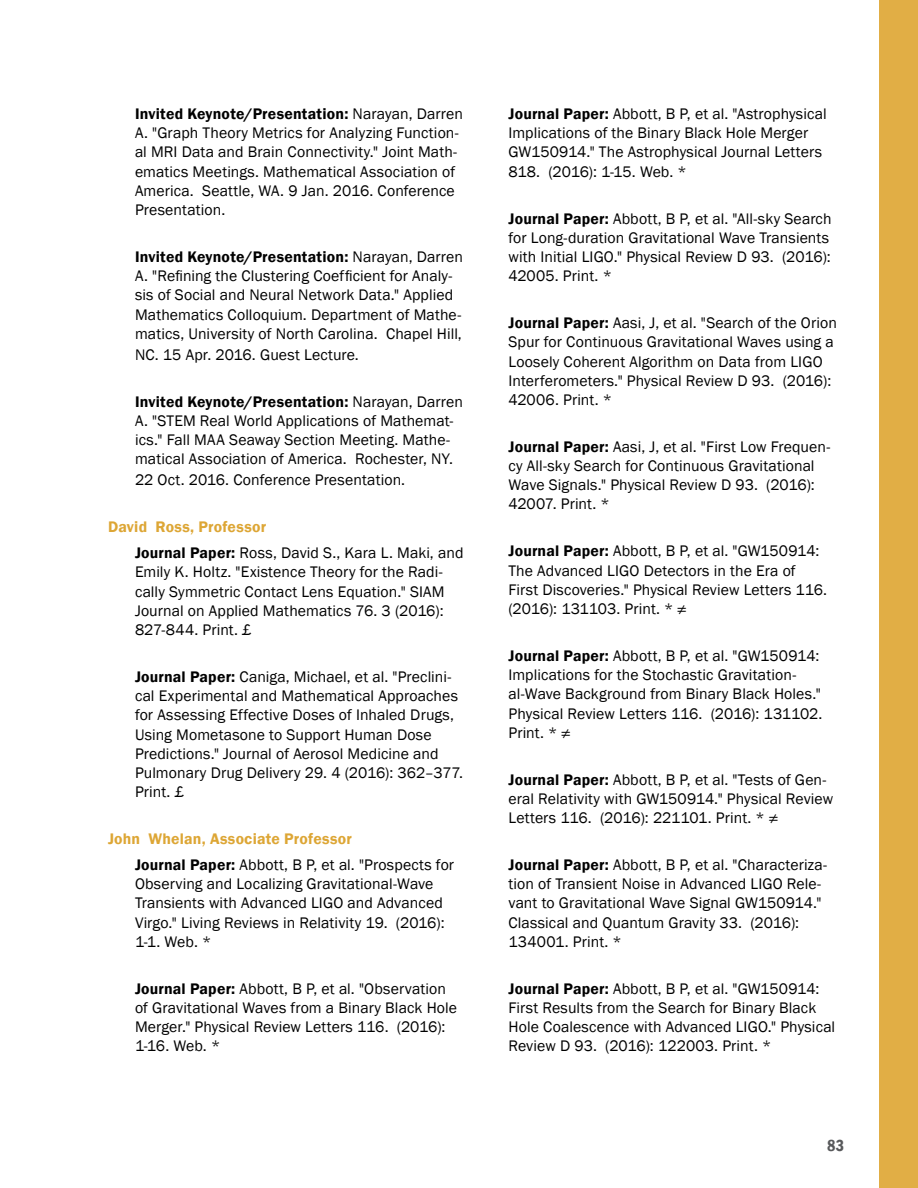
<style>
.page{position:relative;width:918px;height:1188px;background:#fff}
.page>*{position:absolute;margin:0;border:0;box-sizing:border-box;transform-origin:0 0}
.t1{font:600 condensed 16.5px "Franklin Gothic";color:#58595b}
.t2{font:15.75px/19.2px "Franklin Gothic";letter-spacing:.005em;color:#000}
.t3{font:600 15.75px/26px "Franklin Gothic";letter-spacing:.015em;color:#dda635}
.s1{font-weight:600}
.s2{font-weight:600;color:#dda635}
.s3{color:#000}
.s4{font-weight:400;color:#000}
</style>
<div class="page">
<div style="left:879px;top:0;width:39px;height:1188px;background:#e1ae45"></div>
<p class="t2" style="left:135px;top:105px;width:329px"><span class="s1">Invited Keynote/Presentation:</span> Narayan, Darren A. "Graph Theory Metrics for Analyzing Function&shy;al MRI Data and Brain Connectivity." Joint Math&shy;ematics Meetings. Mathematical Association of America. Seattle, WA. 9 Jan. 2016. Conference Presentation.</p>
<p class="t2" style="left:135px;top:247px;width:329px"><span class="s1">Invited Keynote/Presentation:</span> Narayan, Darren A. "Refining the Clustering Coefficient for Analy&shy;sis of Social and Neural Network Data." Applied Mathematics Colloquium. Department of Mathe&shy;matics, University of North Carolina. Chapel Hill,</p>
<p class="t2" style="left:135px;top:345px;width:225px">NC. 15 Apr. 2016. Guest Lecture.</p>
<p class="t2" style="left:135px;top:392px;width:329px"><span class="s1">Invited Keynote/Presentation:</span> Narayan, Darren A. "STEM Real World Applications of Mathemat&shy;ics." Fall MAA Seaway Section Meeting. Mathe&shy;matical Association of America. Rochester, NY.</p>
<p class="t2" style="left:135px;top:471px;width:272px">22 Oct. 2016. Conference Presentation.</p>
<p class="t2" style="left:135px;top:514px;width:330px;line-height:26px;text-indent:-27px"><span class="s2">David Ross, Professor<br></span><span class="s1">Journal Paper:</span> Ross, David S., Kara L. Maki, and</p>
<p class="t2" style="left:135px;top:563px;width:311px">Emily K. Holtz. "Existence Theory for the Radi&shy;cally Symmetric Contact Lens Equation." SIAM Journal on Applied Mathematics 76. 3 (2016):<br>827-844. Print. £</p>
<p class="t2" style="left:135px;top:667px;width:330px"><span class="s1">Journal Paper:</span> Caniga, Michael, et al. "Preclini&shy;cal Experimental and Mathematical Approaches for Assessing Effective Doses of Inhaled Drugs, Using Mometasone to Support Human Dose Predictions." Journal of Aerosol Medicine and Pulmonary Drug Delivery 29. 4 (2016): 362–377.<br>Print. £</p>
<p class="t3" style="left:135px;top:826px;width:321px;text-indent:-27px">John Whelan, Associate Professor<br><span class="s3">Journal Paper:</span> <span class="s4">Abbott, B P, et al. "Prospects for</span></p>
<p class="t2" style="left:135px;top:875px;width:311px">Observing and Localizing Gravitational-Wave Transients with Advanced LIGO and Advanced Virgo." Living Reviews in Relativity 19. (2016):<br>1-1. Web. *</p>
<p class="t2" style="left:135px;top:979px;width:324px"><span class="s1">Journal Paper:</span> Abbott, B P, et al. "Observation of Gravitational Waves from a Binary Black Hole Merger." Physical Review Letters 116. (2016):<br>1-16. Web. *</p>
<p class="t2" style="left:508px;top:105px;width:320px"><span class="s1">Journal Paper:</span> Abbott, B P, et al. "Astrophysical Implications of the Binary Black Hole Merger GW150914." The Astrophysical Journal Letters 818. (2016): 1-15. Web. *</p>
<p class="t2" style="left:508px;top:209px;width:325px"><span class="s1">Journal Paper:</span> Abbott, B P, et al. "All-sky Search for Long-duration Gravitational Wave Transients with Initial LIGO." Physical Review D 93. (2016):<br>42005. Print. *</p>
<p class="t2" style="left:508px;top:314px;width:330px"><span class="s1">Journal Paper:</span> Aasi, J, et al. "Search of the Orion Spur for Continuous Gravitational Waves using a Loosely Coherent Algorithm on Data from LIGO Interferometers." Physical Review D 93. (2016):<br>42006. Print. *</p>
<p class="t2" style="left:508px;top:437px;width:323px"><span class="s1">Journal Paper:</span> Aasi, J, et al. "First Low Frequen&shy;cy All-sky Search for Continuous Gravitational Wave Signals." Physical Review D 93. (2016):<br>42007. Print. *</p>
<p class="t2" style="left:508px;top:542px;width:320px"><span class="s1">Journal Paper:</span> Abbott, B P, et al. "GW150914:<br>The Advanced LIGO Detectors in the Era of First Discoveries." Physical Review Letters 116. (2016): 131103. Print. * ≠</p>
<p class="t2" style="left:508px;top:646px;width:315px"><span class="s1">Journal Paper:</span> Abbott, B P, et al. "GW150914:<br>Implications for the Stochastic Gravitation&shy;al-Wave Background from Binary Black Holes." Physical Review Letters 116. (2016): 131102.<br>Print. * ≠</p>
<p class="t2" style="left:508px;top:770px;width:326px"><span class="s1">Journal Paper:</span> Abbott, B P, et al. "Tests of Gen&shy;eral Relativity with GW150914." Physical Review<br>Letters 116. (2016): 221101. Print. * ≠</p>
<p class="t2" style="left:508px;top:856px;width:320px"><span class="s1">Journal Paper:</span> Abbott, B P, et al. "Characteriza&shy;tion of Transient Noise in Advanced LIGO Rele&shy;vant to Gravitational Wave Signal GW150914." Classical and Quantum Gravity 33. (2016):<br>134001. Print. *</p>
<p class="t2" style="left:508px;top:979px;width:328px"><span class="s1">Journal Paper:</span> Abbott, B P, et al. "GW150914:<br>First Results from the Search for Binary Black Hole Coalescence with Advanced LIGO." Physical Review D 93. (2016): 122003. Print. *</p>
<p class="t1" style="left:827px;top:1134px;width:18px">83</p>
</div>
